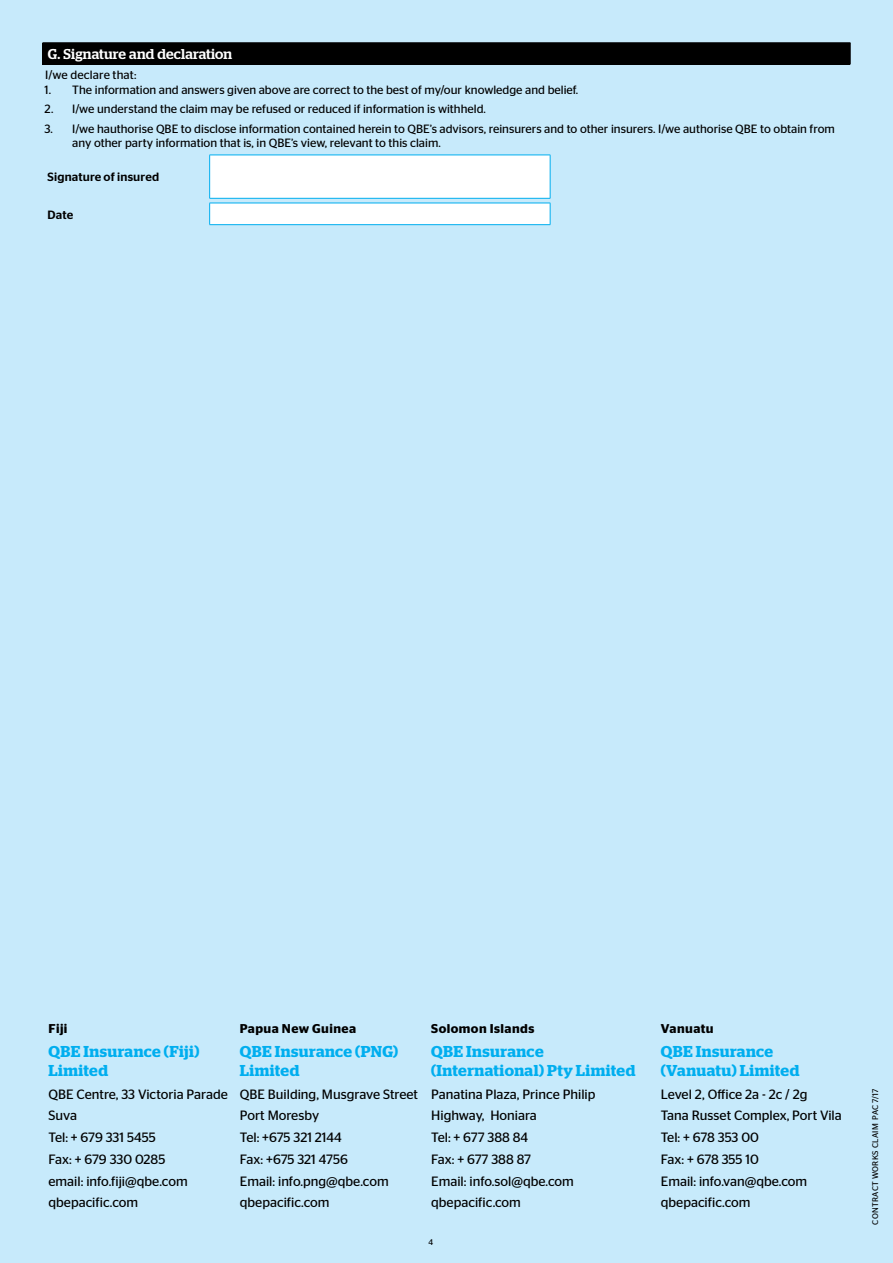
<style>
.page{position:relative;width:893px;height:1263px;background:#c7eafb}
.page>*{position:absolute;margin:0;border:0;box-sizing:border-box;transform-origin:0 0}
.QBE_address{font:600 15.75px/18.8px "Stag";letter-spacing:.03em;color:#00aeef}
.Section_Title{font:500 14.25px "Stag";letter-spacing:.005em;color:#fff}
.adress_block{font:13.5px "Stag Sans";color:#000}
.Text_Subheading{font:600 12.75px "Stag Sans";letter-spacing:.035em;color:#000}
.Form_Field_-_Book_Le{font:12px/14.4px "Stag Sans";color:#000}
.Form_Field_-_Bold{font:500 12px "Stag Sans";letter-spacing:.01em;color:#000}
.t1{font:8.25px "Stag Sans";letter-spacing:.025em;color:#000}
</style>
<div class="page">
<div style="left:43px;top:43px;width:807px;height:21px;background:#000"></div>
<hr style="left:43px;top:42px;width:807px;height:1px;background:#000">
<svg style="left:42px;top:43px;width:1px;height:21px"></svg>
<svg style="left:850px;top:43px;width:1px;height:21px"></svg>
<svg style="left:209px;top:155px;width:342px;height:70px;background:#eef9fd"></svg>
<p class="Section_Title" style="left:48px;top:45px;width:186px">G. Signature and declaration</p>
<p class="Form_Field_-_Book_Le" style="left:45px;top:68px;width:93px">I/we declare that:</p>
<p class="Form_Field_-_Book_Le" style="left:45px;top:82px;width:535px">1. The information and answers given above are correct to the best of my/our knowledge and belief.</p>
<p class="Form_Field_-_Book_Le" style="left:45px;top:102px;width:443px">2. I/we understand the claim may be refused or reduced if information is withheld.</p>
<p class="Form_Field_-_Book_Le" style="left:72px;top:121px;width:764px;text-indent:-28px">3. I/we hauthorise QBE to disclose information contained herein to QBE’s advisors, reinsurers and to other insurers. I/we authorise QBE to obtain from any other party information that is, in QBE’s view, relevant to this claim.</p>
<p class="Form_Field_-_Bold" style="left:48px;top:170px;width:113px">Signature of insured</p>
<p class="Form_Field_-_Bold" style="left:48px;top:208px;width:27px">Date</p>
<p class="Text_Subheading" style="left:49px;top:1021px;width:20px">Fiji</p>
<p class="Text_Subheading" style="left:240px;top:1021px;width:118px">Papua New Guinea</p>
<p class="Text_Subheading" style="left:431px;top:1021px;width:105px">Solomon Islands</p>
<p class="Text_Subheading" style="left:661px;top:1021px;width:54px">Vanuatu</p>
<p class="QBE_address" style="left:49px;top:1042px;width:152px">QBE Insurance (Fiji)<br>Limited</p>
<p class="QBE_address" style="left:240px;top:1042px;width:160px">QBE Insurance (PNG)<br>Limited</p>
<p class="QBE_address" style="left:431px;top:1042px;width:206px">QBE Insurance (International) Pty Limited</p>
<p class="QBE_address" style="left:661px;top:1042px;width:140px">QBE Insurance (Vanuatu) Limited</p>
<p class="adress_block" style="left:49px;top:1086px;width:181px">QBE Centre, 33 Victoria Parade</p>
<p class="adress_block" style="left:49px;top:1108px;width:30px">Suva</p>
<p class="adress_block" style="left:49px;top:1130px;width:109px">Tel: + 679 331 5455</p>
<p class="adress_block" style="left:49px;top:1151px;width:118px">Fax: + 679 330 0285</p>
<p class="adress_block" style="left:49px;top:1173px;width:141px">email: info.fiji@qbe.com</p>
<p class="adress_block" style="left:49px;top:1195px;width:91px">qbepacific.com</p>
<p class="adress_block" style="left:661px;top:1086px;width:148px">Level 2, Office 2a - 2c / 2g</p>
<p class="adress_block" style="left:661px;top:1108px;width:182px">Tana Russet Complex, Port Vila</p>
<p class="adress_block" style="left:661px;top:1130px;width:100px">Tel: + 678 353 00</p>
<p class="adress_block" style="left:661px;top:1151px;width:100px">Fax: + 678 355 10</p>
<p class="adress_block" style="left:661px;top:1173px;width:148px">Email: info.van@qbe.com</p>
<p class="adress_block" style="left:661px;top:1195px;width:91px">qbepacific.com</p>
<p class="adress_block" style="left:240px;top:1086px;width:180px">QBE Building, Musgrave Street</p>
<p class="adress_block" style="left:240px;top:1108px;width:81px">Port Moresby</p>
<p class="adress_block" style="left:240px;top:1130px;width:103px">Tel: +675 321 2144</p>
<p class="adress_block" style="left:240px;top:1151px;width:110px">Fax: +675 321 4756</p>
<p class="adress_block" style="left:240px;top:1173px;width:150px">Email: info.png@qbe.com</p>
<p class="adress_block" style="left:240px;top:1195px;width:91px">qbepacific.com</p>
<p class="adress_block" style="left:431px;top:1086px;width:166px">Panatina Plaza, Prince Philip</p>
<p class="adress_block" style="left:431px;top:1108px;width:107px">Highway, Honiara</p>
<p class="adress_block" style="left:431px;top:1130px;width:98px">Tel: + 677 388 84</p>
<p class="adress_block" style="left:431px;top:1151px;width:101px">Fax: + 677 388 87</p>
<p class="adress_block" style="left:431px;top:1173px;width:144px">Email: info.sol@qbe.com</p>
<p class="adress_block" style="left:431px;top:1195px;width:91px">qbepacific.com</p>
<p class="t1" style="left:429px;top:1237px;width:6px">4</p>
<p class="t1" style="left:870px;top:1224px;width:137px;rotate:-90deg">CONTRACT WORKS CLAIM PAC 7/17</p>
<p class="t1" style="left:875px;top:1236px;width:119px;rotate:-90deg">Home Ins Valuation Pac 10/2015</p>
</div>
